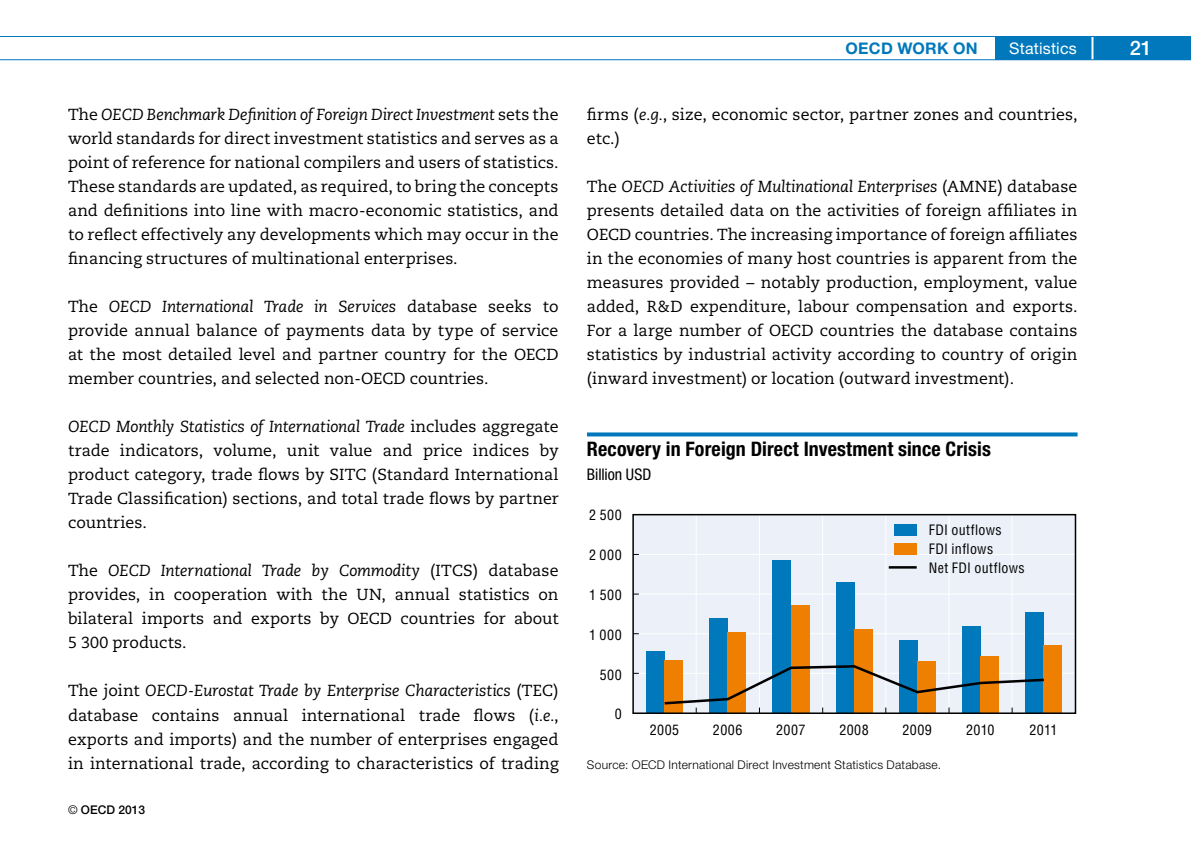
<style>
.page{position:relative;width:1191px;height:851px;background:#fff}
.page>*{position:absolute;margin:0;border:0;box-sizing:border-box;transform-origin:0 0}
.t1{font:700 condensed 20px "Helvetica Neue LT Std";letter-spacing:.005em;color:#000}
.t2{font:500 20px "Helvetica Neue";color:#fff}
.t3{font:16px/24px "Caecilia";color:#000;text-align:justify}
.t4{font:700 16px "Helvetica Neue";letter-spacing:.015em;color:#0078bb}
.t5{font:16px "Helvetica Neue";letter-spacing:.015em;color:#fff}
.t6{font:condensed 16px "Helvetica Neue LT Std";color:#000}
.t7{font:condensed 14px/18.8px "Helvetica";letter-spacing:.03em;color:#000}
.t8{font:300 12px "Helvetica Neue LT Std";letter-spacing:.02em;color:#000}
.t9{font:500 12px "Helvetica Neue";color:#000}
.s1{font-style:italic}
.s2{font-weight:300}
</style>
<div class="page">
<div style="left:994px;top:36px;width:197px;height:24px;background:#0078bb"></div>
<hr style="left:1091px;top:32px;width:2px;height:31px;background:#fff">
<hr style="left:0;top:36px;width:1191px;height:1px;background:#0078bb">
<hr style="left:0;top:59px;width:1191px;height:1px;background:#0078bb">
<svg style="left:587px;top:432px;width:490px;height:4px;background:#1d87c2"></svg>
<div style="left:633px;top:514px;width:442px;height:199px;background:#ecf0f8"></div>
<hr style="left:633px;top:554px;width:442px;height:1px;background:#fff">
<hr style="left:633px;top:593px;width:442px;height:1px;background:#fff">
<hr style="left:633px;top:633px;width:442px;height:1px;background:#fff">
<hr style="left:633px;top:672px;width:442px;height:1px;background:#fff">
<hr style="left:1011px;top:514px;width:1px;height:199px;background:#fff">
<hr style="left:948px;top:514px;width:1px;height:199px;background:#fff">
<hr style="left:885px;top:514px;width:1px;height:199px;background:#fff">
<hr style="left:822px;top:514px;width:1px;height:199px;background:#fff">
<hr style="left:759px;top:514px;width:1px;height:199px;background:#fff">
<hr style="left:695px;top:514px;width:1px;height:199px;background:#fff">
<div style="left:646px;top:651px;width:18px;height:62px;background:#0079bc"></div>
<div style="left:710px;top:618px;width:18px;height:95px;background:#0079bc"></div>
<div style="left:773px;top:560px;width:18px;height:153px;background:#0079bc"></div>
<div style="left:836px;top:582px;width:18px;height:131px;background:#0079bc"></div>
<div style="left:899px;top:640px;width:18px;height:73px;background:#0079bc"></div>
<div style="left:962px;top:626px;width:18px;height:87px;background:#0079bc"></div>
<div style="left:1025px;top:612px;width:18px;height:101px;background:#0079bc"></div>
<div style="left:664px;top:660px;width:18px;height:53px;background:#ee7f00"></div>
<div style="left:728px;top:632px;width:18px;height:81px;background:#ee7f00"></div>
<div style="left:791px;top:605px;width:18px;height:108px;background:#ee7f00"></div>
<div style="left:854px;top:629px;width:18px;height:84px;background:#ee7f00"></div>
<div style="left:917px;top:661px;width:18px;height:52px;background:#ee7f00"></div>
<div style="left:980px;top:656px;width:18px;height:57px;background:#ee7f00"></div>
<div style="left:1043px;top:645px;width:18px;height:68px;background:#ee7f00"></div>
<svg style="left:664px;top:663px;width:380px;height:47px"></svg>
<div style="left:632px;top:514px;width:444px;height:199px;border:2px solid #000"></div>
<div style="left:894px;top:524px;width:23px;height:11px;background:#0079bc"></div>
<div style="left:894px;top:543px;width:23px;height:11px;background:#ee7f00"></div>
<hr style="left:888px;top:566px;width:28px;height:2px;background:#000">
<p class="t3" style="left:68px;top:103px;width:492px">The <span class="s1">OECD Benchmark Definition of Foreign Direct Investment</span> sets the world standards for direct investment statistics and serves as a point of reference for national compilers and users of statistics.<br>These standards are updated, as required, to bring the concepts and definitions into line with macro-economic statistics, and to reflect effectively any developments which may occur in the financing structures of multinational enterprises.</p>
<p class="t3" style="left:68px;top:295px;width:492px">The <span class="s1">OECD International Trade in Services</span> database seeks to provide annual balance of payments data by type of service at the most detailed level and partner country for the OECD member countries, and selected non-OECD countries.</p>
<p class="t3" style="left:68px;top:415px;width:492px"><span class="s1">OECD Monthly Statistics of International Trade</span> includes aggregate trade indicators, volume, unit value and price indices by product category, trade flows by SITC (Standard International Trade Classification) sections, and total trade flows by partner countries.</p>
<p class="t3" style="left:68px;top:559px;width:492px">The <span class="s1">OECD International Trade by Commodity</span> (ITCS) database provides, in cooperation with the UN, annual statistics on bilateral imports and exports by OECD countries for about 5 300 products.</p>
<p class="t3" style="left:68px;top:679px;width:492px">The joint <span class="s1">OECD-Eurostat Trade by Enterprise Characteristics</span> (TEC) database contains annual international trade flows (<span class="s1">i.e.</span>, exports and imports) and the number of enterprises engaged in international trade, according to characteristics of trading</p>
<p class="t9" style="left:68px;top:802px;width:78px"><span class="s2">©</span> OECD 2013</p>
<p class="t4" style="left:845px;top:38px;width:134px">OECD WORK ON</p>
<p class="t5" style="left:1009px;top:38px;width:69px">Statistics</p>
<p class="t2" style="left:1129px;top:36px;width:24px">21</p>
<p class="t3" style="left:587px;top:103px;width:492px">firms (<span class="s1">e.g.</span>, size, economic sector, partner zones and countries, etc.)</p>
<p class="t3" style="left:587px;top:175px;width:492px">The <span class="s1">OECD Activities of Multinational Enterprises</span> (AMNE) database presents detailed data on the activities of foreign affiliates in OECD countries. The increasing importance of foreign affiliates in the economies of many host countries is apparent from the measures provided – notably production, employment, value added, R&amp;D expenditure, labour compensation and exports.<br>For a large number of OECD countries the database contains statistics by industrial activity according to country of origin (inward investment) or location (outward investment).</p>
<p class="t1" style="left:587px;top:437px;width:405px">Recovery in Foreign Direct Investment since Crisis</p>
<p class="t6" style="left:587px;top:465px;width:66px">Billion USD</p>
<p class="t7" style="left:589px;top:505px;width:34px">2 500</p>
<p class="t7" style="left:589px;top:545px;width:34px">2 000</p>
<p class="t7" style="left:589px;top:585px;width:34px">1 500</p>
<p class="t7" style="left:589px;top:625px;width:34px">1 000</p>
<p class="t7" style="left:599px;top:665px;width:23px">500</p>
<p class="t7" style="left:614px;top:704px;width:8px">0</p>
<p class="t7" style="left:929px;top:520px;width:97px">FDI outflows<br>FDI inflows<br>Net FDI outflows</p>
<p class="t7" style="left:650px;top:719px;width:31px">2005</p>
<p class="t7" style="left:713px;top:719px;width:31px">2006</p>
<p class="t7" style="left:776px;top:719px;width:31px">2007</p>
<p class="t7" style="left:839px;top:719px;width:31px">2008</p>
<p class="t7" style="left:902px;top:719px;width:31px">2009</p>
<p class="t7" style="left:966px;top:719px;width:30px">2010</p>
<p class="t7" style="left:1029px;top:719px;width:30px">2011</p>
<p class="t8" style="left:587px;top:756px;width:356px">Source: OECD International Direct Investment Statistics Database.</p>
</div>
